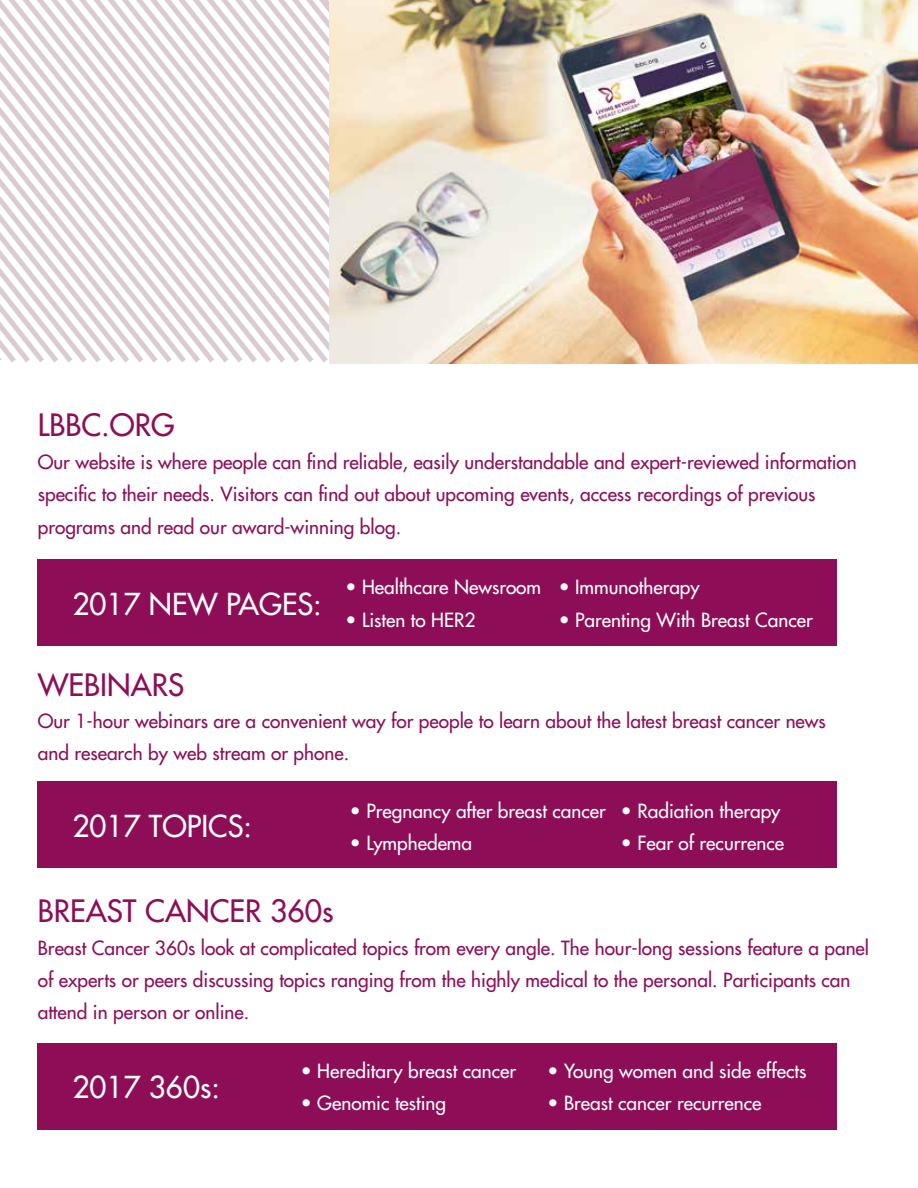
<style>
.page{position:relative;width:918px;height:1188px;background:#fff}
.page>*{position:absolute;margin:0;border:0;box-sizing:border-box;transform-origin:0 0}
.t1{font:500 30px "Futura Std";color:#8d0e57}
.t2{font:500 29.4px "Futura Std";color:#fff}
.t3{font:500 19.05px/32.4px "Futura Std";color:#8d0e57}
.t4{font:500 19.05px "Futura Std";color:#fff}
</style>
<div class="page">
<svg style="left:314px;top:0;width:14px;height:362px"></svg>
<svg style="left:299px;top:0;width:15px;height:362px"></svg>
<svg style="left:285px;top:0;width:14px;height:362px"></svg>
<svg style="left:0;top:0;width:285px;height:362px"></svg>
<svg style="left:0;top:17px;width:271px;height:345px"></svg>
<svg style="left:0;top:35px;width:257px;height:327px"></svg>
<svg style="left:0;top:53px;width:243px;height:309px"></svg>
<svg style="left:0;top:71px;width:228px;height:291px"></svg>
<svg style="left:0;top:89px;width:214px;height:273px"></svg>
<svg style="left:0;top:107px;width:200px;height:255px"></svg>
<svg style="left:0;top:125px;width:186px;height:237px"></svg>
<svg style="left:0;top:143px;width:172px;height:219px"></svg>
<img style="left:330px;top:0;width:588px;height:364px">
<div style="left:38px;top:560px;width:799px;height:86px;background:#8d0e57"></div>
<div style="left:38px;top:782px;width:799px;height:86px;background:#8d0e57"></div>
<div style="left:38px;top:1043px;width:799px;height:86px;background:#8d0e57"></div>
<h1 class="t1" style="left:38px;top:407px;width:138px">LBBC.ORG</h1>
<p class="t3" style="left:38px;top:446px;width:821px">Our website is where people can find reliable, easily understandable and expert-reviewed information specific to their needs. Visitors can find out about upcoming events, access recordings of previous programs and read our award-winning blog.</p>
<h2 class="t2" style="left:72px;top:586px;width:251px">2017 NEW PAGES:</h2>
<p class="t4" style="left:346px;top:575px;width:197px">• Healthcare Newsroom</p>
<p class="t4" style="left:346px;top:608px;width:131px">• Listen to HER2</p>
<p class="t4" style="left:559px;top:575px;width:143px">• Immunotherapy</p>
<p class="t4" style="left:559px;top:608px;width:256px">• Parenting With Breast Cancer</p>
<h1 class="t1" style="left:38px;top:666px;width:148px">WEBINARS</h1>
<p class="t3" style="left:38px;top:705px;width:790px">Our 1-hour webinars are a convenient way for people to learn about the latest breast cancer news and research by web stream or phone.</p>
<h2 class="t2" style="left:72px;top:808px;width:181px">2017 TOPICS:</h2>
<p class="t4" style="left:350px;top:799px;width:257px">• Pregnancy after breast cancer</p>
<p class="t4" style="left:350px;top:831px;width:124px">• Lymphedema</p>
<p class="t4" style="left:621px;top:799px;width:161px">• Radiation therapy</p>
<p class="t4" style="left:621px;top:831px;width:165px">• Fear of recurrence</p>
<h1 class="t1" style="left:38px;top:892px;width:297px">BREAST CANCER 360s</h1>
<p class="t3" style="left:38px;top:932px;width:833px">Breast Cancer 360s look at complicated topics from every angle. The hour-long sessions feature a panel of experts or peers discussing topics ranging from the highly medical to the personal. Participants can attend in person or online.</p>
<h2 class="t2" style="left:72px;top:1069px;width:149px">2017 360s:</h2>
<p class="t4" style="left:301px;top:1059px;width:217px">• Hereditary breast cancer</p>
<p class="t4" style="left:301px;top:1091px;width:147px">• Genomic testing</p>
<p class="t4" style="left:548px;top:1059px;width:260px">• Young women and side effects</p>
<p class="t4" style="left:548px;top:1091px;width:215px">• Breast cancer recurrence</p>
</div>
